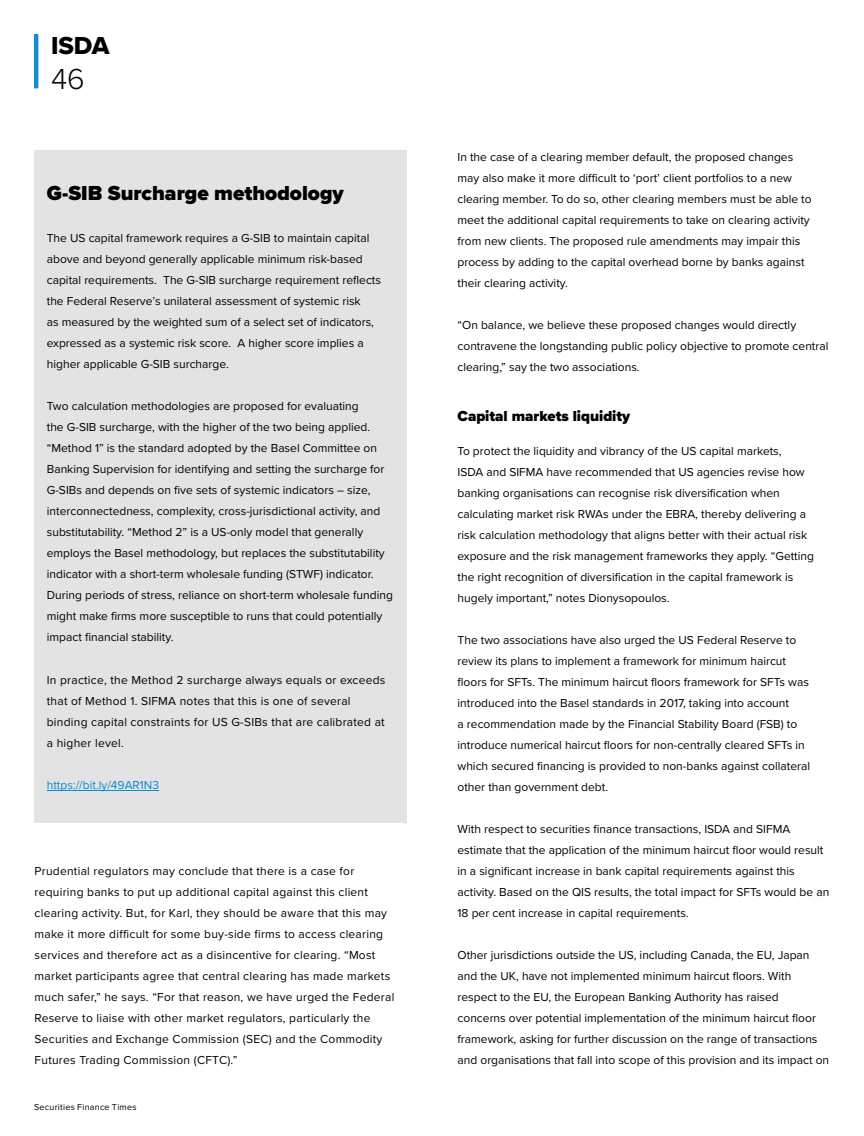
<style>
.page{position:relative;width:864px;height:1136px;background:#fff}
.page>*{position:absolute;margin:0;border:0;box-sizing:border-box;transform-origin:0 0}
.t1{font:300 30px "Proxima Nova";color:#020203}
.t2{font:25.5px "Proxima Nova Extrabld";color:#000}
.t3{font:900 21px "Proxima Nova";color:#000}
.t4{font:900 15px "Proxima Nova";color:#000}
.t5{font:12px/21px "Proxima Nova";color:#000}
.t6{font:12px/21px "Proxima Nova";letter-spacing:.02em;color:#000}
.t7{font:12px "Proxima Nova";color:#008dd1}
.t8{font:9px "Proxima Nova";letter-spacing:.025em;color:#020203}
</style>
<div class="page">
<div style="left:34px;top:150px;width:372px;height:672px;background:#e3e3e3"></div>
<hr style="left:47px;top:790px;width:112px;height:1px;background:#008dd1">
<hr style="left:34px;top:34px;width:4px;height:54px;background:#138dcd">
<h2 class="t2" style="left:51px;top:27px;width:60px">ISDA</h2>
<h1 class="t1" style="left:51px;top:56px;width:35px">46</h1>
<h3 class="t3" style="left:47px;top:177px;width:298px">G-SIB Surcharge methodology</h3>
<p class="t5" style="left:47px;top:227px;width:335px">The US capital framework requires a G-SIB to maintain capital above and beyond generally applicable minimum risk-based capital requirements. The G-SIB surcharge requirement reflects the Federal Reserve’s unilateral assessment of systemic risk<br>as measured by the weighted sum of a select set of indicators, expressed as a systemic risk score. A higher score implies a higher applicable G-SIB surcharge.</p>
<p class="t5" style="left:47px;top:395px;width:347px">Two calculation methodologies are proposed for evaluating<br>the G-SIB surcharge, with the higher of the two being applied. “Method 1” is the standard adopted by the Basel Committee on Banking Supervision for identifying and setting the surcharge for G-SIBs and depends on five sets of systemic indicators – size, interconnectedness, complexity, cross-jurisdictional activity, and substitutability. “Method 2” is a US-only model that generally employs the Basel methodology, but replaces the substitutability indicator with a short-term wholesale funding (STWF) indicator.<br>During periods of stress, reliance on short-term wholesale funding might make firms more susceptible to runs that could potentially impact financial stability.</p>
<p class="t6" style="left:47px;top:668px;width:340px">In practice, the Method 2 surcharge always equals or exceeds that of Method 1. SIFMA notes that this is one of several binding capital constraints for US G-SIBs that are calibrated at a higher level.</p>
<p class="t7" style="left:47px;top:775px;width:114px">https://bit.ly/49AR1N3</p>
<p class="t6" style="left:35px;top:860px;width:361px">Prudential regulators may conclude that there is a case for requiring banks to put up additional capital against this client clearing activity. But, for Karl, they should be aware that this may make it more difficult for some buy-side firms to access clearing services and therefore act as a disincentive for clearing. “Most market participants agree that central clearing has made markets much safer,” he says. “For that reason, we have urged the Federal Reserve to liaise with other market regulators, particularly the Securities and Exchange Commission (SEC) and the Commodity Futures Trading Commission (CFTC).”</p>
<p class="t8" style="left:34px;top:1099px;width:104px">Securities Finance Times</p>
<p class="t5" style="left:457px;top:146px;width:355px">In the case of a clearing member default, the proposed changes may also make it more difficult to ‘port’ client portfolios to a new clearing member. To do so, other clearing members must be able to meet the additional capital requirements to take on clearing activity from new clients. The proposed rule amendments may impair this process by adding to the capital overhead borne by banks against their clearing activity.</p>
<p class="t5" style="left:457px;top:314px;width:372px">“On balance, we believe these proposed changes would directly contravene the longstanding public policy objective to promote central clearing,” say the two associations.</p>
<p class="t4" style="left:457px;top:404px;width:174px">Capital markets liquidity</p>
<p class="t5" style="left:457px;top:440px;width:358px">To protect the liquidity and vibrancy of the US capital markets,<br>ISDA and SIFMA have recommended that US agencies revise how banking organisations can recognise risk diversification when calculating market risk RWAs under the EBRA, thereby delivering a risk calculation methodology that aligns better with their actual risk exposure and the risk management frameworks they apply. “Getting the right recognition of diversification in the capital framework is hugely important,” notes Dionysopoulos.</p>
<p class="t5" style="left:457px;top:629px;width:354px">The two associations have also urged the US Federal Reserve to review its plans to implement a framework for minimum haircut floors for SFTs. The minimum haircut floors framework for SFTs was introduced into the Basel standards in 2017, taking into account<br>a recommendation made by the Financial Stability Board (FSB) to introduce numerical haircut floors for non-centrally cleared SFTs in which secured financing is provided to non-banks against collateral other than government debt.</p>
<p class="t5" style="left:457px;top:818px;width:373px">With respect to securities finance transactions, ISDA and SIFMA estimate that the application of the minimum haircut floor would result in a significant increase in bank capital requirements against this activity. Based on the QIS results, the total impact for SFTs would be an 18 per cent increase in capital requirements.</p>
<p class="t5" style="left:457px;top:944px;width:373px">Other jurisdictions outside the US, including Canada, the EU, Japan and the UK, have not implemented minimum haircut floors. With respect to the EU, the European Banking Authority has raised concerns over potential implementation of the minimum haircut floor framework, asking for further discussion on the range of transactions and organisations that fall into scope of this provision and its impact on</p>
</div>
